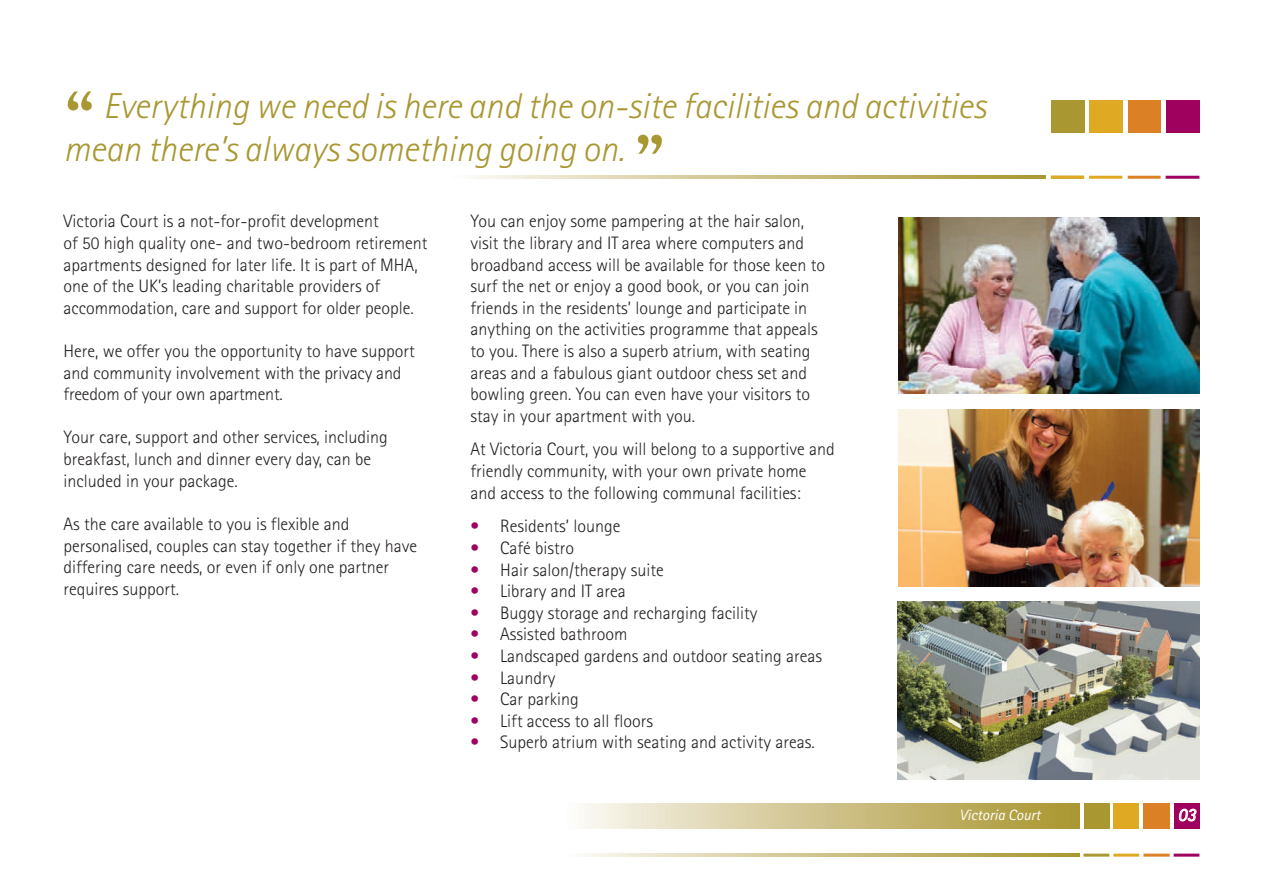
<style>
.page{position:relative;width:1263px;height:893px;background:#fff}
.page>*{position:absolute;margin:0;border:0;box-sizing:border-box;transform-origin:0 0}
.t1{font:italic 300 36px/43.2px "Rotis Sans Serif";color:#a99732}
.t2{font:300 18px/21.6px "Rotis Sans Serif";color:#231f20}
.t3{font:italic 18px "Rotis Sans Serif";color:#fff}
.t4{font:italic 15px "Rotis Sans Serif";color:#fff}
.s1{font-family:"Rotis Semi Serif";font-weight:700;font-style:normal;font-size:72px}
.s2{color:#9e015e}
</style>
<div class="page">
<img style="left:898px;top:410px;width:301px;height:176px">
<img style="left:898px;top:217px;width:301px;height:176px">
<div style="left:1128px;top:101px;width:32px;height:32px;background:#dc8026"></div>
<div style="left:1166px;top:101px;width:33px;height:32px;background:#9e015e"></div>
<div style="left:1089px;top:101px;width:33px;height:32px;background:#dfa924"></div>
<div style="left:1050px;top:101px;width:33px;height:32px;background:#a99732"></div>
<hr style="left:1088px;top:176px;width:34px;height:3px;background:#dfa924">
<hr style="left:1127px;top:176px;width:33px;height:3px;background:#dc8026">
<hr style="left:1165px;top:176px;width:34px;height:3px;background:#9e015e">
<svg style="left:474px;top:176px;width:571px;height:3px;background:#cfc38c"></svg>
<hr style="left:1050px;top:176px;width:34px;height:3px;background:#dfa924">
<div style="left:1113px;top:803px;width:26px;height:25px;background:#dfa924"></div>
<div style="left:1083px;top:803px;width:26px;height:25px;background:#a99732"></div>
<div style="left:1143px;top:803px;width:26px;height:25px;background:#dc8026"></div>
<div style="left:1173px;top:803px;width:26px;height:25px;background:#9e015e"></div>
<svg style="left:1178px;top:808px;width:18px;height:13px"></svg>
<hr style="left:1083px;top:853px;width:26px;height:3px;background:#a99732">
<hr style="left:1113px;top:853px;width:26px;height:3px;background:#dfa924">
<hr style="left:1143px;top:853px;width:26px;height:3px;background:#dc8026">
<hr style="left:1173px;top:853px;width:26px;height:3px;background:#9e015e">
<div style="left:567px;top:803px;width:512px;height:25px;background:linear-gradient(to right,#faf7f3,#a8932c)"></div>
<svg style="left:584px;top:853px;width:495px;height:3px"></svg>
<img style="left:897px;top:601px;width:302px;height:178px">
<h1 class="t1" style="left:63px;top:88px;width:924px"><span class="s1">“</span> Everything we need is here and the on-site facilities and activities mean there’s always something going on. <span class="s1">”</span></h1>
<p class="t2" style="left:63px;top:212px;width:365px">Victoria Court is a not-for-profit development<br>of 50 high quality one- and two-bedroom retirement apartments designed for later life. It is part of MHA, one of the UK’s leading charitable providers of accommodation, care and support for older people.</p>
<p class="t2" style="left:63px;top:342px;width:352px">Here, we offer you the opportunity to have support and community involvement with the privacy and freedom of your own apartment.</p>
<p class="t2" style="left:63px;top:428px;width:326px">Your care, support and other services, including breakfast, lunch and dinner every day, can be included in your package.</p>
<p class="t2" style="left:63px;top:515px;width:355px">As the care available to you is flexible and personalised, couples can stay together if they have differing care needs, or even if only one partner requires support.</p>
<p class="t2" style="left:470px;top:212px;width:356px">You can enjoy some pampering at the hair salon, visit the library and IT area where computers and broadband access will be available for those keen to surf the net or enjoy a good book, or you can join friends in the residents’ lounge and participate in anything on the activities programme that appeals to you. There is also a superb atrium, with seating areas and a fabulous giant outdoor chess set and bowling green. You can even have your visitors to stay in your apartment with you.</p>
<p class="t2" style="left:470px;top:440px;width:365px">At Victoria Court, you will belong to a supportive and friendly community, with your own private home and access to the following communal facilities:</p>
<p class="t2" style="left:470px;top:517px;width:151px"><span class="s2">•</span> Residents’ lounge</p>
<p class="t2" style="left:470px;top:539px;width:105px"><span class="s2">•</span> Café bistro</p>
<p class="t2" style="left:470px;top:560px;width:195px"><span class="s2">•</span> Hair salon/therapy suite</p>
<p class="t2" style="left:470px;top:582px;width:157px"><span class="s2">•</span> Library and IT area</p>
<p class="t2" style="left:470px;top:603px;width:288px"><span class="s2">•</span> Buggy storage and recharging facility</p>
<p class="t2" style="left:470px;top:625px;width:158px"><span class="s2">•</span> Assisted bathroom</p>
<p class="t2" style="left:470px;top:647px;width:353px"><span class="s2">•</span> Landscaped gardens and outdoor seating areas</p>
<p class="t2" style="left:470px;top:668px;width:86px"><span class="s2">•</span> Laundry</p>
<p class="t2" style="left:470px;top:690px;width:110px"><span class="s2">•</span> Car parking</p>
<p class="t2" style="left:470px;top:711px;width:184px"><span class="s2">•</span> Lift access to all floors</p>
<p class="t2" style="left:470px;top:733px;width:346px"><span class="s2">•</span> Superb atrium with seating and activity areas.</p>
<p class="t4" style="left:959px;top:809px;width:83px">Victoria Court</p>
<p class="t3" style="left:1177px;top:808px;width:19px">03</p>
</div>
